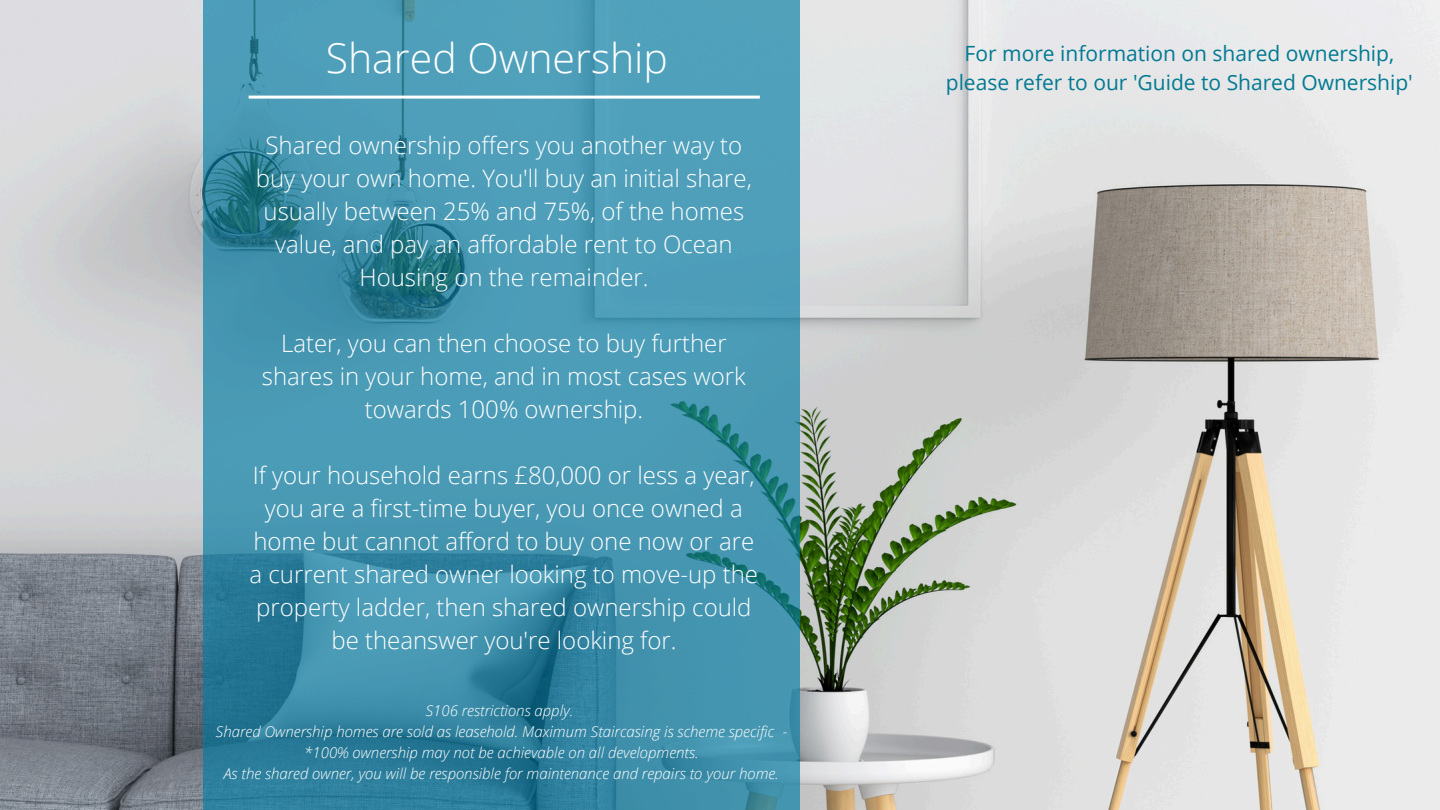
<style>
.page{position:relative;width:1440px;height:810px;background:#fff}
.page>*{position:absolute;margin:0;border:0;box-sizing:border-box;transform-origin:0 0}
.t1{font:300 41px "Open Sans";color:#fff}
.t2{font:300 24px/33px "Open Sans";color:#fff;text-align:center}
.t3{font:21px/29.2px "Open Sans";color:#017a92;text-align:center}
.t4{font:italic 300 15px/21px "Open Sans";color:#fff;text-align:center}
</style>
<div class="page">
<img style="left:0;top:0;width:1440px;height:810px">
<svg style="left:203px;top:0;width:597px;height:810px;fill:#4a9ab4"></svg>
<hr style="left:249px;top:96px;width:511px;height:3px;background:#fff">
<h1 class="t1" style="left:326px;top:29px;width:344px">Shared Ownership</h1>
<h2 class="t2" style="left:256px;top:128px;width:498px">Shared ownership offers you another way to buy your own home. You'll buy an initial share, usually between 25% and 75%, of the homes value, and pay an affordable rent to Ocean Housing on the remainder.</h2>
<h2 class="t2" style="left:262px;top:326px;width:486px">Later, you can then choose to buy further shares in your home, and in most cases work towards 100% ownership.</h2>
<h2 class="t2" style="left:250px;top:458px;width:510px">If your household earns £80,000 or less a year, you are a first-time buyer, you once owned a home but cannot afford to buy one now or are a current shared owner looking to move-up the property ladder, then shared ownership could be theanswer you're looking for.</h2>
<p class="t4" style="left:426px;top:700px;width:149px">S106 restrictions apply.</p>
<p class="t4" style="left:216px;top:721px;width:573px">Shared Ownership homes are sold as leasehold. Maximum Staircasing is scheme specific - *100% ownership may not be achievable on all developments.</p>
<p class="t4" style="left:224px;top:763px;width:557px">As the shared owner, you will be responsible for maintenance and repairs to your home.</p>
<h3 class="t3" style="left:946px;top:38px;width:469px">For more information on shared ownership, please refer to our 'Guide to Shared Ownership'</h3>
</div>
